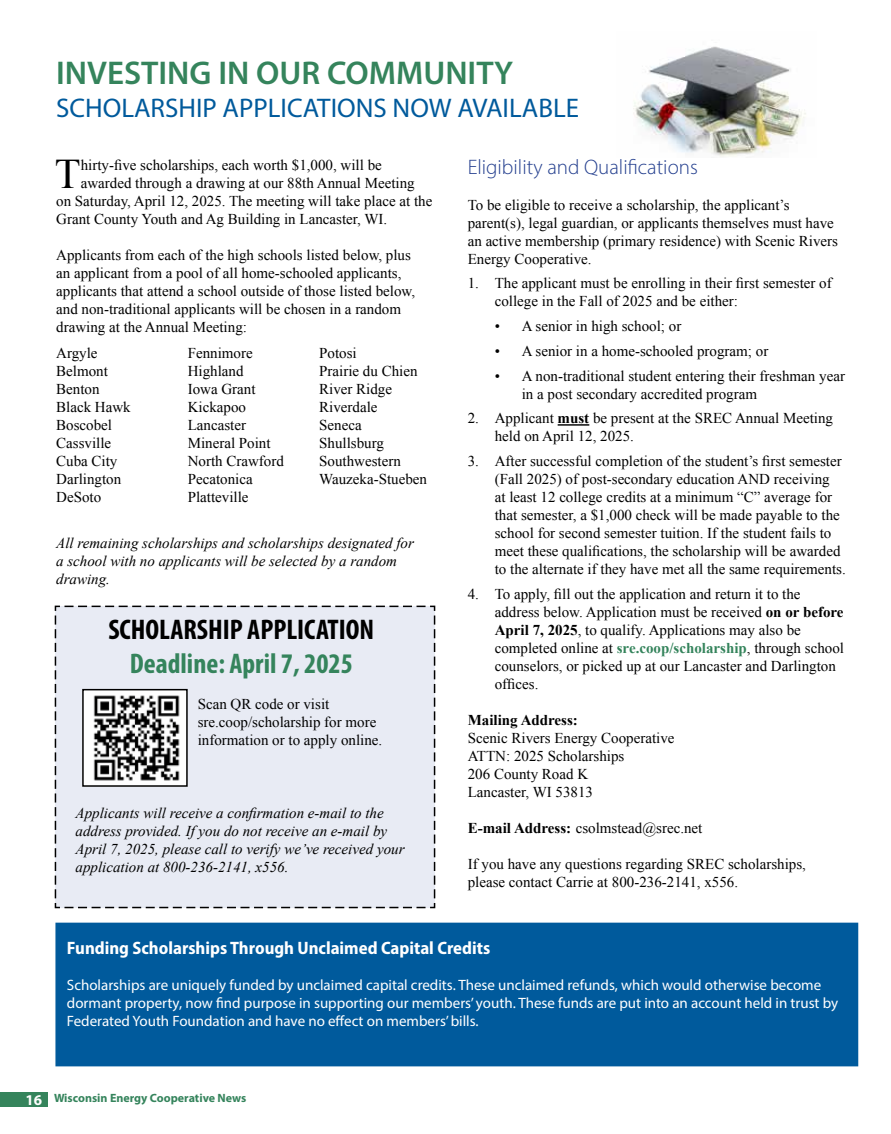
<style>
.page{position:relative;width:891px;height:1134px;background:#fff}
.page>*{position:absolute;margin:0;border:0;box-sizing:border-box;transform-origin:0 0}
.t1{font:42.15px "Times New Roman";color:#000}
.t2{font:600 33px "Myriad Pro";color:#35845c}
.t3{font:700 condensed 28.5px "Myriad Pro";color:#000}
.t4{font:700 condensed 28.5px "Myriad Pro";color:#35845c}
.t5{font:27px "Myriad Pro";color:#005a9c}
.t6{font:300 21px "Myriad Pro";color:#25408f}
.t7{font:700 semi-condensed 18px "Myriad Pro";color:#fff}
.t8{font:15px/18px "Times New Roman";color:#000}
.t9{font:italic 15px/18px "Times New Roman";color:#000}
.t10{font:15px/18px "Myriad Pro";color:#fff}
.t11{font:700 15px "Times New Roman";color:#000}
.t12{font:700 12px "Myriad Pro";color:#35845c}
.s1{font-weight:700}
.s2{font-weight:700;color:#35845c}
.s3{font-size:15px;color:#fff}
</style>
<div class="page">
<div style="left:0;top:1093px;width:48px;height:14px;background:#35845c"></div>
<div style="left:54px;top:605px;width:382px;height:304px;background:#e8ebf4"></div>
<hr style="left:558px;top:424px;width:31px;height:2px;background:#000">
<img style="left:85px;top:692px;width:100px;height:92px">
<div style="left:82px;top:689px;width:106px;height:98px;border:2px solid #000"></div>
<div style="left:55px;top:923px;width:803px;height:143px;background:#005a9c"></div>
<img style="left:633px;top:46px;width:173px;height:111px">
<h2 class="t2" style="left:56px;top:52px;width:458px">INVESTING IN OUR COMMUNITY</h2>
<h3 class="t5" style="left:56px;top:91px;width:524px">SCHOLARSHIP APPLICATIONS NOW AVAILABLE</h3>
<h1 class="t1" style="left:55px;top:146px;width:27px">T</h1>
<p class="t8" style="left:81px;top:156px;width:303px">hirty-five scholarships, each worth $1,000, will be</p>
<p class="t8" style="left:81px;top:174px;width:336px">awarded through a drawing at our 88th Annual Meeting</p>
<p class="t8" style="left:56px;top:192px;width:378px">on Saturday, April 12, 2025. The meeting will take place at the</p>
<p class="t8" style="left:56px;top:210px;width:333px">Grant County Youth and Ag Building in Lancaster, WI.</p>
<p class="t8" style="left:56px;top:246px;width:360px">Applicants from each of the high schools listed below, plus an applicant from a pool of all home-schooled applicants, applicants that attend a school outside of those listed below, and non-traditional applicants will be chosen in a random drawing at the Annual Meeting:</p>
<p class="t8" style="left:56px;top:344px;width:76px">Argyle<br>Belmont<br>Benton<br>Black Hawk<br>Boscobel<br>Cassville<br>Cuba City<br>Darlington<br>DeSoto</p>
<p class="t8" style="left:188px;top:344px;width:98px">Fennimore<br>Highland<br>Iowa Grant<br>Kickapoo<br>Lancaster<br>Mineral Point<br>North Crawford<br>Pecatonica<br>Platteville</p>
<p class="t8" style="left:319px;top:344px;width:109px">Potosi<br>Prairie du Chien<br>River Ridge<br>Riverdale<br>Seneca<br>Shullsburg<br>Southwestern<br>Wauzeka-Stueben</p>
<p class="t9" style="left:56px;top:534px;width:359px">All remaining scholarships and scholarships designated for a school with no applicants will be selected by a random drawing.</p>
<h3 class="t3" style="left:108px;top:611px;width:267px">SCHOLARSHIP APPLICATION</h3>
<h3 class="t4" style="left:130px;top:646px;width:224px">Deadline: April 7, 2025</h3>
<p class="t8" style="left:198px;top:695px;width:186px">Scan QR code or visit sre.coop/scholarship for more information or to apply online.</p>
<p class="t9" style="left:76px;top:804px;width:330px">Applicants will receive a confirmation e-mail to the address provided. If you do not receive an e-mail by April 7, 2025, please call to verify we’ve received your application at 800-236-2141, x556.</p>
<h3 class="t6" style="left:468px;top:154px;width:232px">Eligibility and Qualifications</h3>
<p class="t8" style="left:468px;top:195px;width:372px">To be eligible to receive a scholarship, the applicant’s parent(s), legal guardian, or applicants themselves must have an active membership (primary residence) with Scenic Rivers Energy Cooperative.</p>
<p class="t8" style="left:495px;top:274px;width:339px;text-indent:-27px">1. The applicant must be enrolling in their first semester of college in the Fall of 2025 and be either:</p>
<p class="t8" style="left:495px;top:317px;width:188px">• A senior in high school; or</p>
<p class="t8" style="left:495px;top:342px;width:275px">• A senior in a home-schooled program; or</p>
<p class="t8" style="left:522px;top:366px;width:325px;text-indent:-27px">• A non-traditional student entering their freshman year in a post secondary accredited program</p>
<p class="t8" style="left:495px;top:409px;width:340px;text-indent:-27px">2. Applicant <span class="s1">must</span> be present at the SREC Annual Meeting held on April 12, 2025.</p>
<p class="t8" style="left:495px;top:452px;width:353px;text-indent:-27px">3. After successful completion of the student’s first semester (Fall 2025) of post-secondary education AND receiving<br>at least 12 college credits at a minimum “C” average for that semester, a $1,000 check will be made payable to the school for second semester tuition. If the student fails to meet these qualifications, the scholarship will be awarded to the alternate if they have met all the same requirements.</p>
<p class="t8" style="left:495px;top:585px;width:351px;text-indent:-27px">4. To apply, fill out the application and return it to the address below. Application must be received <span class="s1">on or before April 7, 2025</span>, to qualify. Applications may also be completed online at <span class="s2">sre.coop/scholarship</span>, through school counselors, or picked up at our Lancaster and Darlington offices.</p>
<p class="t11" style="left:468px;top:709px;width:112px">Mailing Address:</p>
<p class="t8" style="left:468px;top:729px;width:208px">Scenic Rivers Energy Cooperative<br>ATTN: 2025 Scholarships<br>206 County Road K<br>Lancaster, WI 53813</p>
<p class="t8" style="left:468px;top:819px;width:236px"><span class="s1">E-mail Address:</span> csolmstead@srec.net</p>
<p class="t8" style="left:468px;top:855px;width:340px">If you have any questions regarding SREC scholarships, please contact Carrie at 800-236-2141, x556.</p>
<p class="t7" style="left:67px;top:936px;width:425px">Funding Scholarships Through Unclaimed Capital Credits</p>
<p class="t10" style="left:67px;top:975px;width:773px">Scholarships are uniquely funded by unclaimed capital credits. These unclaimed refunds, which would otherwise become dormant property, now find purpose in supporting our members’ youth. These funds are put into an account held in trust by<br>Federated Youth Foundation and have no effect on members’ bills.</p>
<p class="t12" style="left:25px;top:1091px;width:222px"><span class="s3">16</span> Wisconsin Energy Cooperative News</p>
</div>
